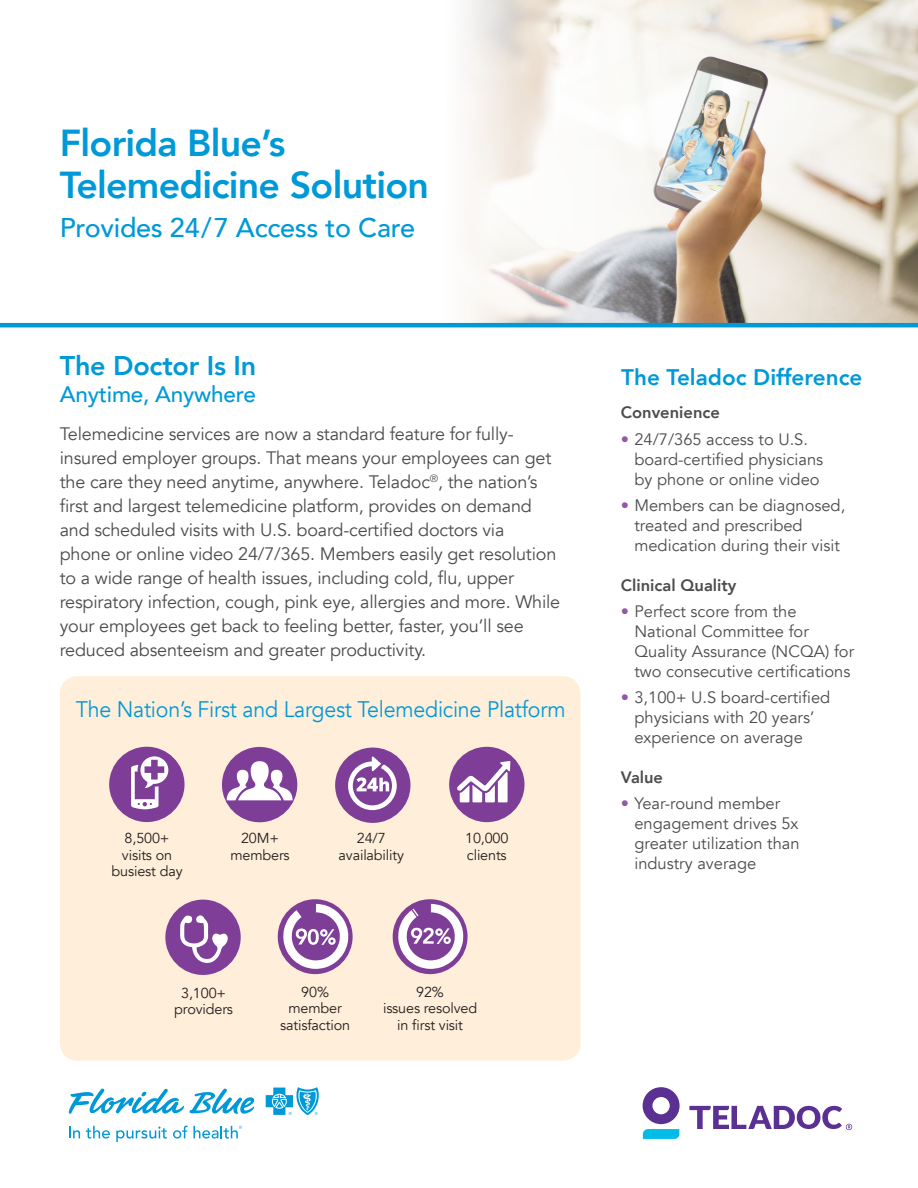
<style>
.page{position:relative;width:918px;height:1188px;background:#fff}
.page>*{position:absolute;margin:0;border:0;box-sizing:border-box;transform-origin:0 0}
.t1{font:800 37.5px/42px "Avenir";letter-spacing:-.02em;color:#0099d8}
.t2{font:500 27px "Avenir";letter-spacing:-.01em;color:#0099d8}
.t3{font:800 27px "Avenir";letter-spacing:-.01em;color:#0099d8}
.t4{font:22.5px "Avenir";letter-spacing:-.01em;color:#0099d8;scale:.95 1}
.t5{font:800 22.5px "Avenir";color:#0099d8}
.t6{font:500 22.5px "Avenir";letter-spacing:-.01em;color:#0099d8}
.t7{font:18px/24px "Avenir";letter-spacing:-.01em;color:#4b4c4d}
.t8{font:16.5px/19.8px "Avenir";color:#4b4c4d}
.t9{font:800 16.5px "Avenir";color:#4b4c4d}
.t10{font:14.4px/16.5px "Avenir";letter-spacing:-.01em;color:#231f20;text-align:center}
.s1{color:#9459a4}
</style>
<div class="page">
<svg style="left:69px;top:1127px;width:11px;height:11px"></svg>
<svg style="left:86px;top:1126px;width:24px;height:13px"></svg>
<svg style="left:116px;top:1127px;width:51px;height:14px"></svg>
<svg style="left:69px;top:1088px;width:186px;height:26px"></svg>
<svg style="left:266px;top:1087px;width:53px;height:28px"></svg>
<svg style="left:173px;top:1126px;width:69px;height:13px"></svg>
<svg style="left:643px;top:1087px;width:37px;height:52px"></svg>
<svg style="left:689px;top:1106px;width:163px;height:24px"></svg>
<div style="left:60px;top:676px;width:521px;height:385px;background:#ffeed9;border-radius:18px"></div>
<div style="left:278px;top:899px;width:75px;height:75px;background:#7e3e98;border-radius:50%"></div>
<svg style="left:283px;top:904px;width:66px;height:65px"></svg>
<div style="left:109px;top:747px;width:76px;height:75px;background:#7e3e98;border-radius:50%"></div>
<svg style="left:131px;top:756px;width:37px;height:53px"></svg>
<div style="left:222px;top:747px;width:75px;height:75px;background:#7e3e98;border-radius:50%"></div>
<svg style="left:227px;top:761px;width:66px;height:39px"></svg>
<div style="left:449px;top:747px;width:76px;height:75px;background:#7e3e98;border-radius:50%"></div>
<svg style="left:457px;top:761px;width:53px;height:41px"></svg>
<div style="left:335px;top:748px;width:75px;height:75px;background:#7e3e98;border-radius:50%"></div>
<svg style="left:348px;top:757px;width:49px;height:53px"></svg>
<svg style="left:165px;top:900px;width:76px;height:75px"></svg>
<div style="left:393px;top:899px;width:75px;height:75px;background:#7e3e98;border-radius:50%"></div>
<svg style="left:398px;top:904px;width:65px;height:65px"></svg>
<img style="left:900px;top:0;width:18px;height:323px">
<svg style="left:591px;top:0;width:309px;height:323px"></svg>
<svg style="left:329px;top:0;width:262px;height:323px"></svg>
<hr style="left:0;top:323px;width:918px;height:4px;background:#0099d8">
<h1 class="t1" style="left:60px;top:122px;width:371px">Florida Blue’s<br>Telemedicine Solution</h1>
<h2 class="t2" style="left:60px;top:204px;width:357px">Provides 24/7 Access to Care</h2>
<h2 class="t3" style="left:60px;top:345px;width:198px">The Doctor Is In</h2>
<p class="t6" style="left:60px;top:375px;width:198px">Anytime, Anywhere</p>
<p class="t7" style="left:60px;top:422px;width:502px">Telemedicine services are now a standard feature for fully&shy;insured employer groups. That means your employees can get the care they need anytime, anywhere. Teladoc<sup>®</sup>, the nation’s first and largest telemedicine platform, provides on demand and scheduled visits with U.S. board-certified doctors via<br>phone or online video 24/7/365. Members easily get resolution to a wide range of health issues, including cold, flu, upper respiratory infection, cough, pink eye, allergies and more. While your employees get back to feeling better, faster, you’ll see reduced absenteeism and greater productivity.</p>
<p class="t4" style="left:76px;top:696px;width:517px">The Nation’s First and Largest Telemedicine Platform</p>
<p class="t10" style="left:339px;top:830px;width:67px">24/7 availability</p>
<p class="t10" style="left:112px;top:830px;width:73px">8,500+ visits on busiest day</p>
<p class="t10" style="left:230px;top:830px;width:61px">20M+ members</p>
<p class="t10" style="left:465px;top:830px;width:45px;text-align:left">10,000 clients</p>
<p class="t10" style="left:174px;top:985px;width:60px">3,100+ providers</p>
<p class="t10" style="left:280px;top:984px;width:71px">90% member satisfaction</p>
<p class="t10" style="left:383px;top:984px;width:96px">92%<br>issues resolved in first visit</p>
<p class="t5" style="left:621px;top:360px;width:243px">The Teladoc Difference</p>
<p class="t9" style="left:621px;top:400px;width:100px">Convenience</p>
<p class="t8" style="left:634px;top:430px;width:190px;text-indent:-14px"><span class="s1">•</span> 24/7/365 access to U.S. board-certified physicians by phone or online video</p>
<p class="t8" style="left:634px;top:496px;width:212px;text-indent:-14px"><span class="s1">•</span> Members can be diagnosed, treated and prescribed medication during their visit</p>
<p class="t9" style="left:621px;top:572px;width:117px">Clinical Quality</p>
<p class="t8" style="left:634px;top:602px;width:221px;text-indent:-14px"><span class="s1">•</span> Perfect score from the<br>National Committee for<br>Quality Assurance (NCQA) for two consecutive certifications</p>
<p class="t8" style="left:634px;top:688px;width:197px;text-indent:-14px"><span class="s1">•</span> 3,100+ U.S board-certified physicians with 20 years’ experience on average</p>
<p class="t9" style="left:621px;top:764px;width:44px">Value</p>
<p class="t8" style="left:634px;top:794px;width:167px;text-indent:-14px"><span class="s1">•</span> Year-round member engagement drives 5x greater utilization than industry average</p>
</div>
